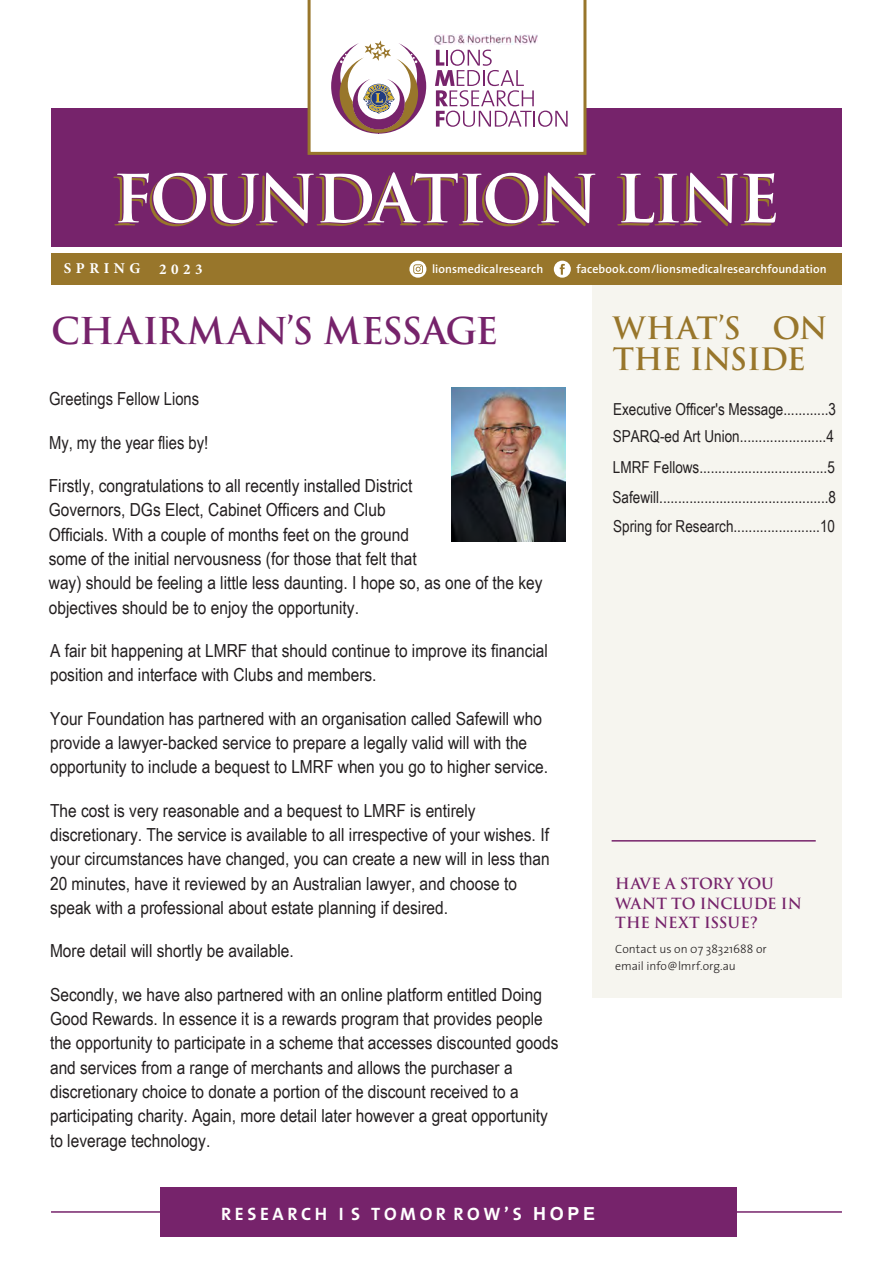
<style>
.page{position:relative;width:893px;height:1263px;background:#fff}
.page>*{position:absolute;margin:0;border:0;box-sizing:border-box;transform-origin:0 0}
.t1{font:700 36px "Trajan";letter-spacing:-.005em;color:#76236b}
.t2{font:700 30px/31.5px "Trajan";letter-spacing:-.01em;color:#98762b}
.t3{font:18px/24.3px "Arial Narrow";color:#231f20;scale:1.05 1}
.t4{font:18px "Arial Narrow";color:#231f20}
.t5{font:700 18px "The Sans";letter-spacing:.2em;color:#fff}
.t6{font:16.5px/30.2px "Arial Narrow";color:#231f20}
.t7{font:700 15px/19.5px "Trajan";letter-spacing:-.005em;color:#76236b}
.t8{font:600 12px "The Sans";letter-spacing:.005em;color:#fff}
.t9{font:300 12px/16.5px "The Sans";color:#231f20}
.s1{font-family:"Arial"}
</style>
<div class="page">
<hr style="left:51px;top:1211px;width:791px;height:2px;background:#76236b">
<div style="left:592px;top:285px;width:250px;height:712px;background:#f6f5ef"></div>
<div style="left:51px;top:108px;width:791px;height:139px;background:#76236b"></div>
<div style="left:51px;top:253px;width:791px;height:32px;background:#98762b"></div>
<svg style="left:409px;top:261px;width:17px;height:17px"></svg>
<svg style="left:554px;top:261px;width:17px;height:17px"></svg>
<svg style="left:308px;top:0;width:278px;height:155px"></svg>
<div style="left:160px;top:1187px;width:576px;height:49px;background:#76236b"></div>
<svg style="left:113px;top:172px;width:663px;height:54px"></svg>
<hr style="left:612px;top:840px;width:204px;height:1px;background:#76236b">
<img style="left:451px;top:387px;width:115px;height:154px">
<img style="left:434px;top:34px;width:103px;height:11px">
<p class="t8" style="left:432px;top:259px;width:113px">lionsmedicalresearch</p>
<p class="t8" style="left:576px;top:259px;width:252px">facebook.com/lionsmedicalresearchfoundation</p>
<h1 class="t1" style="left:51px;top:309px;width:449px">CHAIRMAN’S MESSAGE</h1>
<p class="t4" style="left:49px;top:386px;width:152px">Greetings Fellow Lions</p>
<p class="t4" style="left:49px;top:429px;width:161px">My, my the year flies by!</p>
<p class="t3" style="left:49px;top:473px;width:472px">Firstly, congratulations to all recently installed District<br>Governors, DGs Elect, Cabinet Officers and Club<br>Officials. With a couple of months feet on the ground<br>some of the initial nervousness (for those that felt that<br>way) should be feeling a little less daunting. I hope so, as one of the key objectives should be to enjoy the opportunity.</p>
<p class="t3" style="left:50px;top:638px;width:476px">A fair bit happening at LMRF that should continue to improve its financial position and interface with Clubs and members.</p>
<p class="t3" style="left:50px;top:705px;width:476px">Your Foundation has partnered with an organisation called Safewill who provide a lawyer-backed service to prepare a legally valid will with the opportunity to include a bequest to LMRF when you go to higher service.</p>
<p class="t3" style="left:50px;top:797px;width:477px">The cost is very reasonable and a bequest to LMRF is entirely discretionary. The service is available to all irrespective of your wishes. If your circumstances have changed, you can create a new will in less than 20 minutes, have it reviewed by an Australian lawyer, and choose to speak with a professional about estate planning if desired.</p>
<p class="t3" style="left:50px;top:938px;width:234px">More detail will shortly be available.</p>
<p class="t3" style="left:50px;top:981px;width:486px">Secondly, we have also partnered with an online platform entitled Doing Good Rewards. In essence it is a rewards program that provides people the opportunity to participate in a scheme that accesses discounted goods and services from a range of merchants and allows the purchaser a discretionary choice to donate a portion of the discount received to a participating charity. Again, more detail later however a great opportunity to leverage technology.</p>
<h2 class="t2" style="left:613px;top:312px;width:216px">WHAT’S ON<br>THE INSIDE</h2>
<p class="t6" style="left:613px;top:394px;width:224px">Executive Officer's Message............3</p>
<p class="t6" style="left:613px;top:421px;width:225px">SPARQ-ed Art Union.......................4<br>LMRF Fellows..................................5<br>Safewill.............................................8</p>
<p class="t6" style="left:613px;top:510px;width:223px">Spring for Research.......................10</p>
<p class="t7" style="left:615px;top:874px;width:188px">HAVE A STORY YOU<br>WANT TO INCLUDE IN<br>THE NEXT ISSUE?</p>
<p class="t9" style="left:615px;top:940px;width:153px">Contact us on 07 38321688 or email info@lmrf.org.au</p>
<p class="t5" style="left:221px;top:1198px;width:375px">RESEARCH I S TOMOR ROW’S <span class="s1">HOPE</span></p>
</div>
